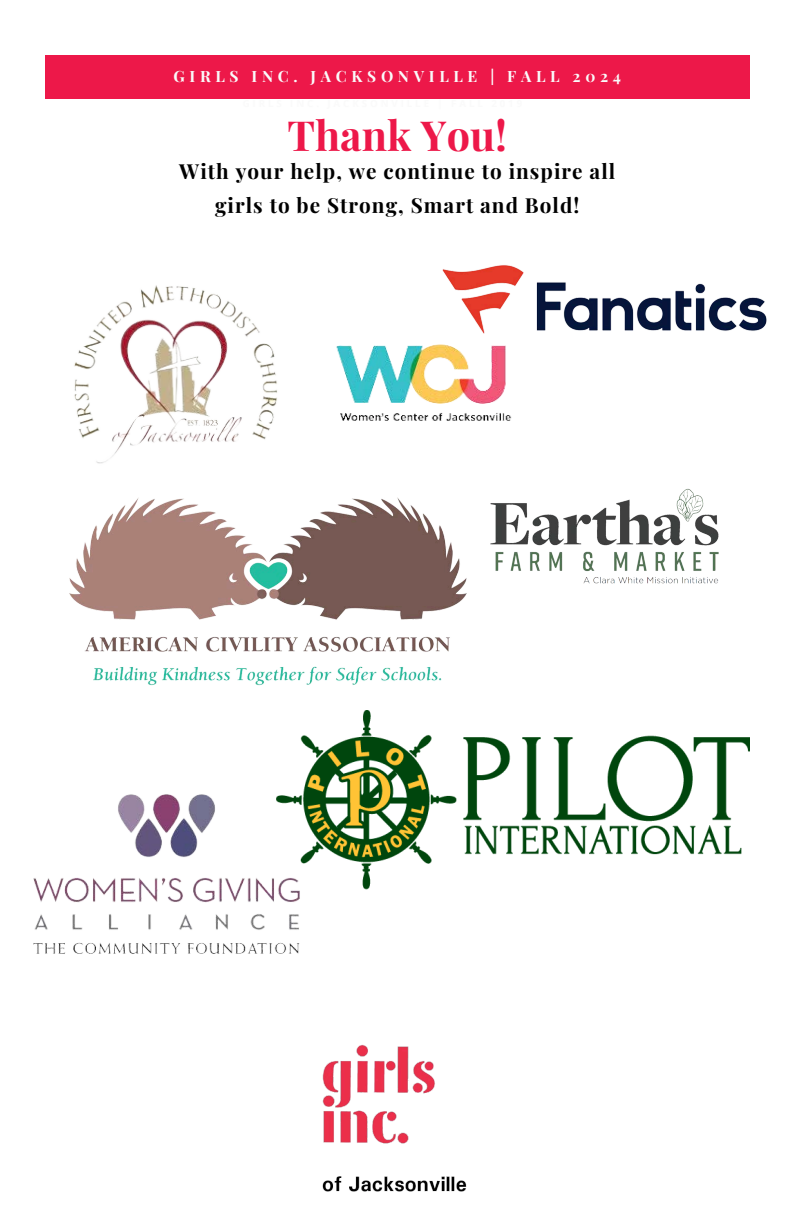
<style>
.page{position:relative;width:792px;height:1224px;background:#fff}
.page>*{position:absolute;margin:0;border:0;box-sizing:border-box;transform-origin:0 0}
.t1{font:700 41.4px "Playfair Display";color:#ed1849}
.t2{font:700 20.7px/34.5px "Playfair Display";letter-spacing:.05em;color:#000;text-align:center}
.t3{font:700 15.5px "Playfair Display";letter-spacing:.3em;color:#fafafa}
</style>
<div class="page">
<div style="left:45px;top:55px;width:705px;height:43px;background:#ed1849"></div>
<img style="left:322px;top:1045px;width:145px;height:147px">
<img style="left:490px;top:488px;width:229px;height:96px">
<img style="left:74px;top:285px;width:203px;height:179px">
<img style="left:336px;top:344px;width:175px;height:77px">
<img style="left:69px;top:498px;width:398px;height:188px">
<img style="left:439px;top:265px;width:328px;height:155px">
<img style="left:318px;top:710px;width:432px;height:180px">
<img style="left:33px;top:735px;width:285px;height:219px">
<h3 class="t3" style="left:173px;top:65px;width:449px">GIRLS INC. JACKSONVILLE | FALL 2024</h3>
<p class="t1" style="left:287px;top:106px;width:221px">Thank You!</p>
<p class="t2" style="left:179px;top:153px;width:437px">With your help, we continue to inspire all girls to be Strong, Smart and Bold!</p>
</div>
